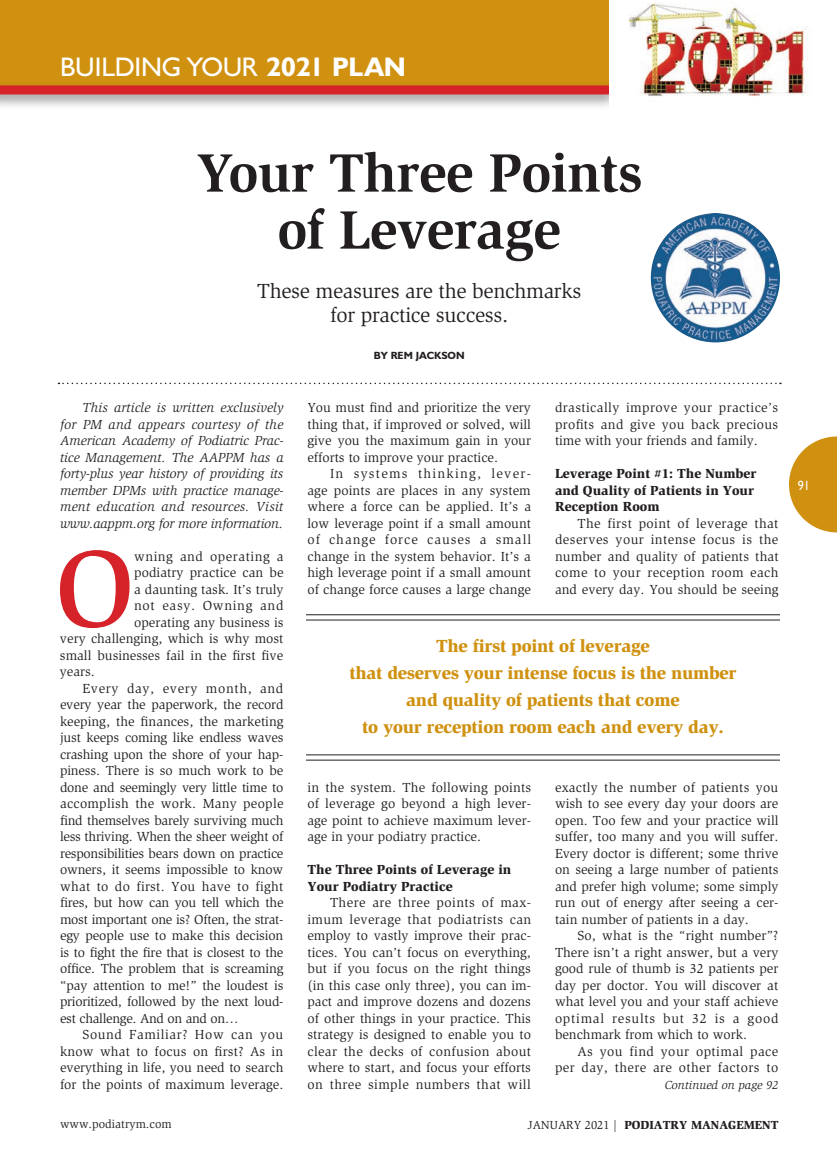
<style>
.page{position:relative;width:837px;height:1161px;background:#fff}
.page>*{position:absolute;margin:0;border:0;box-sizing:border-box;transform-origin:0 0}
._2011-Intl_Cap{font:500 112.05px "Slimbach";color:#d62229}
._2011-Headline{font:700 55.5px "Slimbach";letter-spacing:-.015em;color:#231f20}
.t1{font:27px "Humanist 521 BT";letter-spacing:-.015em;color:#fff}
._2011-Deck{font:21px "Slimbach";letter-spacing:-.015em;color:#231f20}
._2011-Callout{font:900 18px "Slimbach";letter-spacing:-.015em;color:#cf910f}
._2011-Global_Text{font:13.5px/16.5px "Slimbach";color:#231f20;text-align:justify}
._2011-Global_Text-2{font:italic 13.5px/16.5px "Slimbach";letter-spacing:-.01em;color:#231f20;text-align:justify}
._2011-Intl_Cap-2{font:13.5px "Slimbach";color:#231f20}
._2011-Subhead1{font:900 13.5px/16.5px "Slimbach";color:#231f20}
._2011-Global_Text-3{font:13.5px/16.5px "Slimbach";letter-spacing:.03em;color:#231f20;text-align:right}
._2011-Intl_Cap-3{font:13.5px "Slimbach";letter-spacing:.04em;color:#231f20}
._2011-Intl_Cap-4{font:13.5px "Slimbach";letter-spacing:.05em;color:#231f20}
.t2{font:13.5px "Humanist 521 BT";color:#fff;scale:.9 1}
.t3{font:900 12px "Slimbach";color:#231f20}
.t4{font:12px "Slimbach";color:#231f20}
.t5{font:italic 12px "Slimbach";color:#231f20}
._2011-Byline{font:700 10.5px "Humanist 521 BT";color:#231f20}
.s1{font-weight:700}
.s2{font-weight:400}
</style>
<div class="page">
<svg style="left:789px;top:436px;width:48px;height:96px"></svg>
<svg style="left:58px;top:383px;width:723px;height:1px"></svg>
<img style="left:651px;top:213px;width:129px;height:129px;border-radius:65px">
<hr style="left:306px;top:614px;width:474px;height:1px;background:#231f20">
<hr style="left:306px;top:620px;width:474px;height:1px;background:#231f20">
<hr style="left:306px;top:754px;width:474px;height:1px;background:#231f20">
<hr style="left:306px;top:760px;width:474px;height:1px;background:#231f20">
<div style="left:0;top:0;width:618px;height:88px;background:#cf910f"></div>
<div style="left:0;top:81px;width:621px;height:29px;background:#231f20;opacity:.5"></div>
<div style="left:0;top:86px;width:618px;height:8px;background:#d62229"></div>
<img style="left:609px;top:0;width:198px;height:108px">
<p class="t1" style="left:60px;top:50px;width:348px">BUILDING YOUR <span class="s1">2021 PLAN</span></p>
<p class="_2011-Headline" style="left:196px;top:140px;width:448px">Your Three Points</p>
<p class="_2011-Headline" style="left:278px;top:197px;width:285px">of Leverage</p>
<p class="_2011-Deck" style="left:257px;top:279px;width:326px">These measures are the benchmarks</p>
<p class="_2011-Deck" style="left:330px;top:303px;width:180px">for practice success.</p>
<p class="_2011-Global_Text-2" style="left:60px;top:399px;width:225px;text-indent:23px">This article is written exclusively for PM and appears courtesy of the American Academy of Podiatric Prac&shy;tice Management. The AAPPM has a forty-plus year history of providing its member DPMs with practice manage&shy;ment education and resources. Visit www.aappm.org for more information.</p>
<p class="_2011-Intl_Cap" style="left:55px;top:522px;width:80px">O</p>
<p class="_2011-Intl_Cap-3" style="left:134px;top:548px;width:151px">wning and operating a</p>
<p class="_2011-Intl_Cap-2" style="left:134px;top:565px;width:151px">podiatry practice can be</p>
<p class="_2011-Intl_Cap-2" style="left:134px;top:581px;width:151px">a daunting task. It’s truly</p>
<p class="_2011-Intl_Cap-4" style="left:134px;top:598px;width:151px">not easy. Owning and</p>
<p class="_2011-Intl_Cap-2" style="left:134px;top:614px;width:151px">operating any business is</p>
<p class="_2011-Intl_Cap-2" style="left:60px;top:631px;width:225px">very challenging, which is why most</p>
<p class="_2011-Intl_Cap-2" style="left:60px;top:647px;width:225px">small businesses fail in the first five</p>
<p class="_2011-Intl_Cap-2" style="left:60px;top:664px;width:36px">years.</p>
<p class="_2011-Global_Text" style="left:60px;top:680px;width:225px;text-indent:23px">Every day, every month, and every year the paperwork, the record keeping, the finances, the marketing just keeps coming like endless waves crashing upon the shore of your hap&shy;piness. There is so much work to be done and seemingly very little time to accomplish the work. Many people find themselves barely surviving much less thriving. When the sheer weight of responsibilities bears down on practice owners, it seems impossible to know what to do first. You have to fight fires, but how can you tell which the most important one is? Often, the strat&shy;egy people use to make this decision is to fight the fire that is closest to the office. The problem that is screaming “pay attention to me!” the loudest is prioritized, followed by the next loud&shy;est challenge. And on and on…</p>
<p class="_2011-Global_Text" style="left:60px;top:1026px;width:225px;text-indent:23px">Sound Familiar? How can you know what to focus on first? As in everything in life, you need to search for the points of maximum leverage.</p>
<p class="_2011-Byline" style="left:374px;top:349px;width:92px">BY REM JACKSON</p>
<p class="_2011-Global_Text" style="left:307px;top:399px;width:225px">You must find and prioritize the very thing that, if improved or solved, will give you the maximum gain in your efforts to improve your practice.</p>
<p class="_2011-Global_Text" style="left:307px;top:465px;width:225px;text-indent:23px">In systems thinking, lever&shy;age points are places in any system where a force can be applied. It’s a low leverage point if a small amount of change force causes a small change in the system behavior. It’s a high leverage point if a small amount of change force causes a large change</p>
<p class="_2011-Global_Text" style="left:555px;top:399px;width:225px">drastically improve your practice’s profits and give you back precious time with your friends and family.</p>
<p class="_2011-Subhead1" style="left:555px;top:465px;width:203px">Leverage Point #1: The Number and Quality of Patients in Your<br>Reception Room</p>
<p class="_2011-Global_Text" style="left:555px;top:515px;width:225px;text-indent:23px">The first point of leverage that deserves your intense focus is the number and quality of patients that come to your reception room each and every day. You should be seeing</p>
<p class="_2011-Callout" style="left:436px;top:634px;width:215px">The first point of leverage</p>
<p class="_2011-Callout" style="left:349px;top:661px;width:389px">that deserves your intense focus is the number</p>
<p class="_2011-Callout" style="left:406px;top:688px;width:275px">and quality of patients that come</p>
<p class="_2011-Callout" style="left:362px;top:715px;width:363px">to your reception room each and every day.</p>
<p class="_2011-Global_Text" style="left:307px;top:779px;width:225px">in the system. The following points of leverage go beyond a high lever&shy;age point to achieve maximum lever&shy;age in your podiatry practice.</p>
<p class="_2011-Subhead1" style="left:307px;top:861px;width:205px">The Three Points of Leverage in<br>Your Podiatry Practice</p>
<p class="_2011-Global_Text" style="left:307px;top:894px;width:225px;text-indent:23px">There are three points of max&shy;imum leverage that podiatrists can employ to vastly improve their prac&shy;tices. You can’t focus on everything, but if you focus on the right things (in this case only three), you can im&shy;pact and improve dozens and dozens of other things in your practice. This strategy is designed to enable you to clear the decks of confusion about where to start, and focus your efforts on three simple numbers that will</p>
<p class="_2011-Global_Text" style="left:555px;top:779px;width:225px">exactly the number of patients you wish to see every day your doors are open. Too few and your practice will suffer, too many and you will suffer.<br>Every doctor is different; some thrive on seeing a large number of patients and prefer high volume; some simply run out of energy after seeing a cer&shy;tain number of patients in a day.</p>
<p class="_2011-Global_Text" style="left:555px;top:927px;width:225px;text-indent:23px">So, what is the “right number”?<br>There isn’t a right answer, but a very good rule of thumb is 32 patients per day per doctor. You will discover at what level you and your staff achieve optimal results but 32 is a good benchmark from which to work.</p>
<p class="_2011-Global_Text-3" style="left:555px;top:1043px;width:225px">As you find your optimal pace per day, there are other factors to</p>
<p class="t5" style="left:665px;top:1078px;width:115px">Continued on page 92</p>
<p class="t4" style="left:60px;top:1117px;width:113px">www.podiatrym.com</p>
<p class="t3" style="left:528px;top:1117px;width:252px"><span class="s2">JANUARY 2021 |</span> PODIATRY MANAGEMENT</p>
<p class="t2" style="left:798px;top:477px;width:15px">91</p>
</div>
